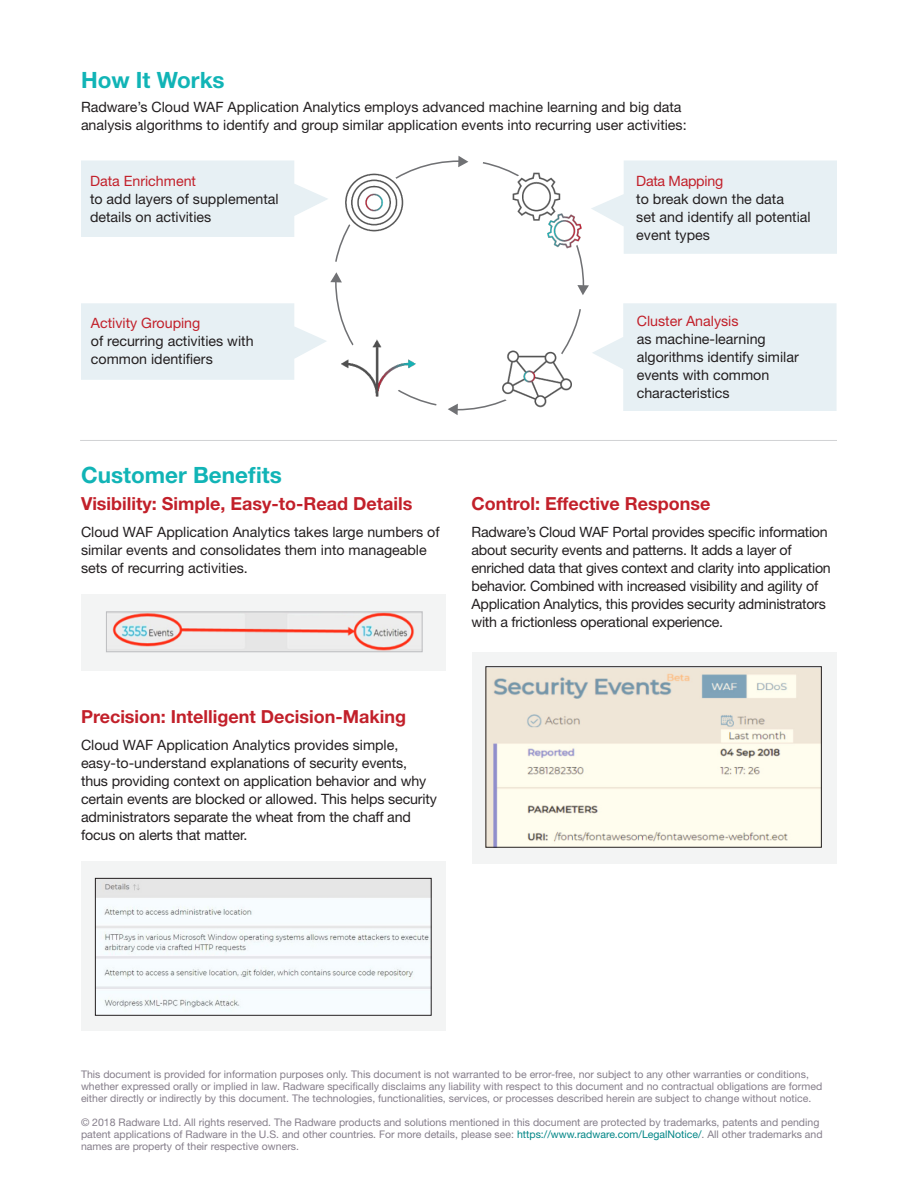
<style>
.page{position:relative;width:918px;height:1188px;background:#fff}
.page>*{position:absolute;margin:0;border:0;box-sizing:border-box;transform-origin:0 0}
._01_Subhead_1__Teal{font:700 22.5px "Helvetica Neue LT Std";color:#11b4b6}
._02_Subhead_2__Red{font:700 18px "Helvetica Neue LT Std";color:#c2202a}
._04_Body_copy{font:14.25px/18px "Helvetica Neue LT Std";letter-spacing:-.01em;color:#231f20}
._04_Body_copy-2{font:14.25px/18px "Helvetica Neue";color:#231f20}
._04_Body_copy-3{font:14.25px "Helvetica Neue";color:#c2202a}
._04_Body_copy-4{font:14.25px "Helvetica Neue";letter-spacing:-.02em;color:#c2202a}
._06_Copyright{font:10.5px/12px "Helvetica Neue LT Std";color:#857e8a}
.s1{font-family:"Helvetica Neue";color:#018586}
</style>
<div class="page">
<div style="left:81px;top:862px;width:365px;height:169px;background:#f3f4f4"></div>
<div style="left:472px;top:652px;width:365px;height:211px;background:#f3f4f4"></div>
<div style="left:81px;top:594px;width:365px;height:76px;background:#f3f4f4"></div>
<svg style="left:81px;top:160px;width:247px;height:77px;background:#e9f1f5"></svg>
<img style="left:108px;top:614px;width:312px;height:36px">
<div style="left:106px;top:612px;width:316px;height:40px;border:1px solid #bcbdc0"></div>
<img style="left:97px;top:880px;width:332px;height:134px">
<div style="left:95px;top:878px;width:336px;height:138px;border:1px solid #231f20"></div>
<img style="left:488px;top:668px;width:332px;height:177px">
<div style="left:486px;top:666px;width:336px;height:181px;border:1px solid #231f20"></div>
<svg style="left:335px;top:156px;width:133px;height:106px"></svg>
<img style="left:342px;top:171px;width:67px;height:62px">
<svg style="left:448px;top:309px;width:133px;height:106px"></svg>
<img style="left:500px;top:345px;width:73px;height:65px">
<svg style="left:81px;top:272px;width:355px;height:134px"></svg>
<svg style="left:483px;top:160px;width:354px;height:135px"></svg>
<svg style="left:592px;top:303px;width:245px;height:108px;background:#e9f1f5"></svg>
<hr style="left:80px;top:440px;width:757px;height:1px;background:#d1d2d4">
<p class="_01_Subhead_1__Teal" style="left:81px;top:66px;width:145px">How It Works</p>
<p class="_04_Body_copy-2" style="left:81px;top:98px;width:607px">Radware’s Cloud WAF Application Analytics employs advanced machine learning and big data analysis algorithms to identify and group similar application events into recurring user activities:</p>
<p class="_04_Body_copy-3" style="left:90px;top:172px;width:108px">Data Enrichment</p>
<p class="_04_Body_copy-2" style="left:90px;top:189px;width:190px">to add layers of supplemental details on activities</p>
<p class="_04_Body_copy-3" style="left:91px;top:314px;width:111px">Activity Grouping</p>
<p class="_04_Body_copy-2" style="left:91px;top:332px;width:164px">of recurring activities with common identifiers</p>
<p class="_01_Subhead_1__Teal" style="left:81px;top:461px;width:202px">Customer Benefits</p>
<p class="_02_Subhead_2__Red" style="left:81px;top:492px;width:333px">Visibility: Simple, Easy-to-Read Details</p>
<p class="_04_Body_copy" style="left:81px;top:523px;width:360px">Cloud WAF Application Analytics takes large numbers of similar events and consolidates them into manageable sets of recurring activities.</p>
<p class="_04_Body_copy-4" style="left:636px;top:172px;width:88px">Data Mapping</p>
<p class="_04_Body_copy-2" style="left:636px;top:189px;width:176px">to break down the data<br>set and identify all potential event types</p>
<p class="_04_Body_copy-3" style="left:637px;top:313px;width:103px">Cluster Analysis</p>
<p class="_04_Body_copy-2" style="left:637px;top:330px;width:164px">as machine-learning algorithms identify similar events with common characteristics</p>
<p class="_02_Subhead_2__Red" style="left:472px;top:492px;width:241px">Control: Effective Response</p>
<p class="_04_Body_copy" style="left:472px;top:522px;width:361px">Radware’s Cloud WAF Portal provides specific information about security events and patterns. It adds a layer of enriched data that gives context and clarity into application behavior. Combined with increased visibility and agility of Application Analytics, this provides security administrators with a frictionless operational experience.</p>
<p class="_02_Subhead_2__Red" style="left:81px;top:705px;width:327px">Precision: Intelligent Decision-Making</p>
<p class="_04_Body_copy" style="left:81px;top:736px;width:358px">Cloud WAF Application Analytics provides simple, easy-to-understand explanations of security events, thus providing context on application behavior and why certain events are blocked or allowed. This helps security administrators separate the wheat from the chaff and focus on alerts that matter.</p>
<p class="_06_Copyright" style="left:81px;top:1068px;width:743px">This document is provided for information purposes only. This document is not warranted to be error-free, nor subject to any other warranties or conditions, whether expressed orally or implied in law. Radware specifically disclaims any liability with respect to this document and no contractual obligations are formed either directly or indirectly by this document. The technologies, functionalities, services, or processes described herein are subject to change without notice.</p>
<p class="_06_Copyright" style="left:81px;top:1116px;width:743px">© 2018 Radware Ltd. All rights reserved. The Radware products and solutions mentioned in this document are protected by trademarks, patents and pending patent applications of Radware in the U.S. and other countries. For more details, please see: <span class="s1">https://www.radware.com/LegalNotice/</span>. All other trademarks and names are property of their respective owners.</p>
</div>
